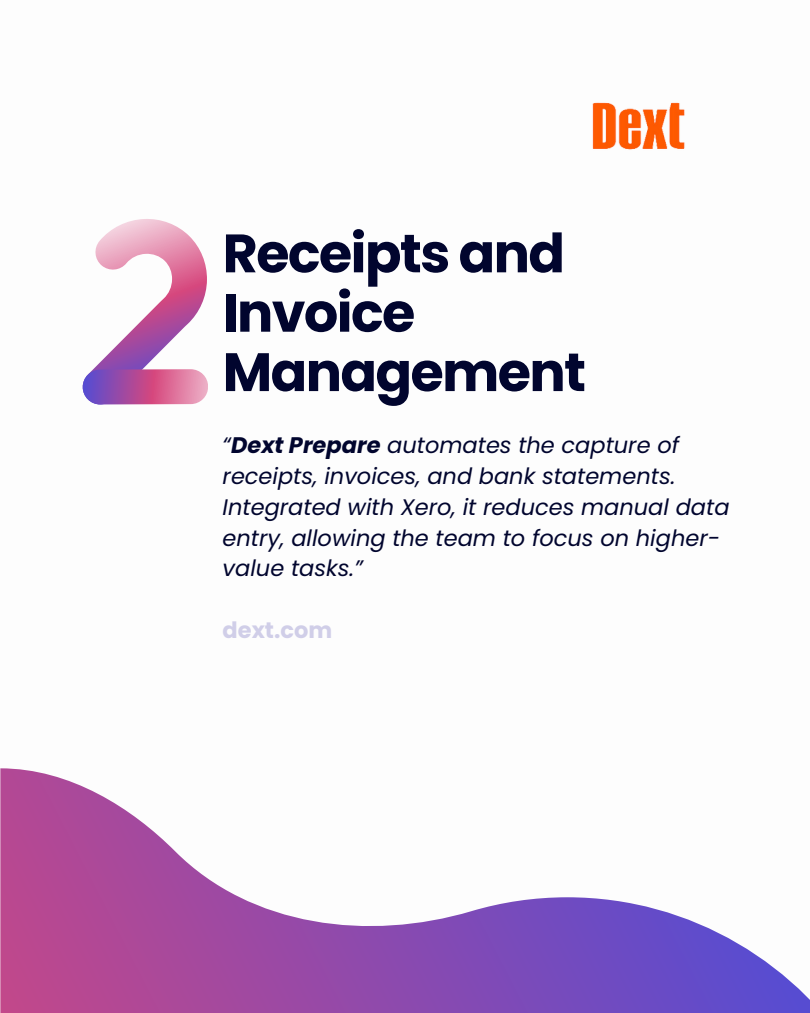
<style>
.page{position:relative;width:810px;height:1013px;background:#fff}
.page>*{position:absolute;margin:0;border:0;box-sizing:border-box;transform-origin:0 0}
.t1{font:700 53.9px/59.3px "Poppins";letter-spacing:-.03em;color:#01052e}
.t2{font:italic 22.5px/30.8px "Poppins";color:#01052e}
.t3{font:700 22.5px "Poppins";color:#d0cee8}
.s1{font-weight:700}
</style>
<div class="page">
<svg style="left:0;top:768px;width:809px;height:244px"></svg>
<svg style="left:82px;top:219px;width:126px;height:185px"></svg>
<img style="left:592px;top:102px;width:93px;height:48px">
<p class="t1" style="left:222px;top:224px;width:365px">Receipts and<br>Invoice<br>Management</p>
<p class="t2" style="left:222px;top:430px;width:508px">“<span class="s1">Dext Prepare</span> automates the capture of receipts, invoices, and bank statements.<br>Integrated with Xero, it reduces manual data entry, allowing the team to focus on higher&shy;value tasks.”</p>
<h1 class="t3" style="left:222px;top:614px;width:111px">dext.com</h1>
</div>
